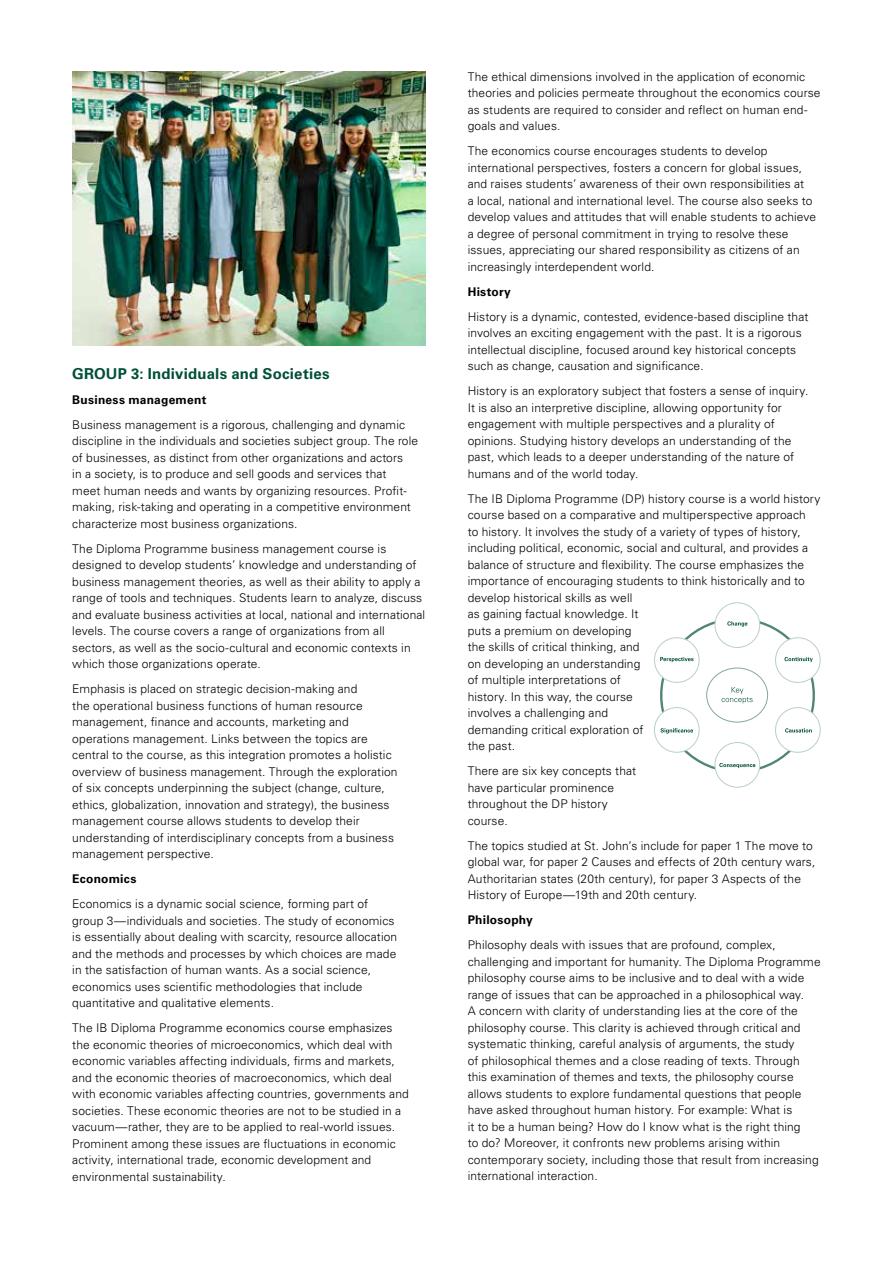
<style>
.page{position:relative;width:893px;height:1263px;background:#fff}
.page>*{position:absolute;margin:0;border:0;box-sizing:border-box;transform-origin:0 0}
.t1{font:700 15px "Univers LT Std";letter-spacing:.015em;color:#004f39}
.t2{font:300 12px/16.5px "Univers LT Std";letter-spacing:.01em;color:#000}
.t3{font:700 12px "Univers LT Std";letter-spacing:.02em;color:#000}
</style>
<div class="page">
<div style="left:714px;top:742px;width:46px;height:46px;border:1px solid #b9cfc7;border-radius:50%"></div>
<div style="left:714px;top:602px;width:46px;height:46px;border:1px solid #b9cfc7;border-radius:50%"></div>
<div style="left:706px;top:667px;width:62px;height:55px;border:1px solid #83a99c;border-radius:50%"></div>
<svg style="left:727px;top:621px;width:20px;height:6px"></svg>
<svg style="left:775px;top:634px;width:46px;height:53px"></svg>
<svg style="left:775px;top:704px;width:46px;height:51px"></svg>
<svg style="left:719px;top:763px;width:36px;height:5px"></svg>
<svg style="left:654px;top:703px;width:46px;height:52px"></svg>
<svg style="left:654px;top:634px;width:46px;height:51px"></svg>
<svg style="left:722px;top:687px;width:31px;height:16px"></svg>
<img style="left:72px;top:72px;width:353px;height:273px">
<p class="t1" style="left:72px;top:365px;width:259px">GROUP 3: Individuals and Societies</p>
<p class="t3" style="left:72px;top:392px;width:136px">Business management</p>
<p class="t2" style="left:72px;top:416px;width:347px">Business management is a rigorous, challenging and dynamic discipline in the individuals and societies subject group. The role of businesses, as distinct from other organizations and actors<br>in a society, is to produce and sell goods and services that<br>meet human needs and wants by organizing resources. Profit&shy;making, risk-taking and operating in a competitive environment characterize most business organizations.</p>
<p class="t2" style="left:72px;top:540px;width:354px">The Diploma Programme business management course is designed to develop students’ knowledge and understanding of business management theories, as well as their ability to apply a range of tools and techniques. Students learn to analyze, discuss and evaluate business activities at local, national and international levels. The course covers a range of organizations from all sectors, as well as the socio-cultural and economic contexts in which those organizations operate.</p>
<p class="t2" style="left:72px;top:681px;width:327px">Emphasis is placed on strategic decision-making and<br>the operational business functions of human resource management, finance and accounts, marketing and operations management. Links between the topics are central to the course, as this integration promotes a holistic overview of business management. Through the exploration of six concepts underpinning the subject (change, culture, ethics, globalization, innovation and strategy), the business management course allows students to develop their understanding of interdisciplinary concepts from a business management perspective.</p>
<p class="t3" style="left:72px;top:872px;width:66px">Economics</p>
<p class="t2" style="left:72px;top:896px;width:326px">Economics is a dynamic social science, forming part of group 3—individuals and societies. The study of economics is essentially about dealing with scarcity, resource allocation and the methods and processes by which choices are made in the satisfaction of human wants. As a social science, economics uses scientific methodologies that include quantitative and qualitative elements.</p>
<p class="t2" style="left:72px;top:1020px;width:338px">The IB Diploma Programme economics course emphasizes the economic theories of microeconomics, which deal with economic variables affecting individuals, firms and markets, and the economic theories of macroeconomics, which deal with economic variables affecting countries, governments and societies. These economic theories are not to be studied in a vacuum—rather, they are to be applied to real-world issues.<br>Prominent among these issues are fluctuations in economic activity, international trade, economic development and environmental sustainability.</p>
<p class="t2" style="left:468px;top:68px;width:354px">The ethical dimensions involved in the application of economic theories and policies permeate throughout the economics course as students are required to consider and reflect on human end&shy;goals and values.</p>
<p class="t2" style="left:468px;top:143px;width:350px">The economics course encourages students to develop international perspectives, fosters a concern for global issues, and raises students’ awareness of their own responsibilities at<br>a local, national and international level. The course also seeks to develop values and attitudes that will enable students to achieve a degree of personal commitment in trying to resolve these issues, appreciating our shared responsibility as citizens of an increasingly interdependent world.</p>
<p class="t3" style="left:468px;top:284px;width:45px">History</p>
<p class="t2" style="left:468px;top:308px;width:342px">History is a dynamic, contested, evidence-based discipline that involves an exciting engagement with the past. It is a rigorous intellectual discipline, focused around key historical concepts such as change, causation and significance.</p>
<p class="t2" style="left:468px;top:383px;width:342px">History is an exploratory subject that fosters a sense of inquiry.<br>It is also an interpretive discipline, allowing opportunity for engagement with multiple perspectives and a plurality of opinions. Studying history develops an understanding of the past, which leads to a deeper understanding of the nature of humans and of the world today.</p>
<p class="t2" style="left:468px;top:490px;width:354px">The IB Diploma Programme (DP) history course is a world history course based on a comparative and multiperspective approach<br>to history. It involves the study of a variety of types of history, including political, economic, social and cultural, and provides a balance of structure and flexibility. The course emphasizes the importance of encouraging students to think historically and to develop historical skills as well<br>as gaining factual knowledge. It<br>puts a premium on developing<br>the skills of critical thinking, and<br>on developing an understanding<br>of multiple interpretations of<br>history. In this way, the course<br>involves a challenging and<br>demanding critical exploration of<br>the past.</p>
<p class="t2" style="left:468px;top:763px;width:170px">There are six key concepts that have particular prominence throughout the DP history course.</p>
<p class="t2" style="left:468px;top:837px;width:349px">The topics studied at St. John’s include for paper 1 The move to global war, for paper 2 Causes and effects of 20th century wars, Authoritarian states (20th century), for paper 3 Aspects of the History of Europe—19th and 20th century.</p>
<p class="t3" style="left:468px;top:913px;width:67px">Philosophy</p>
<p class="t2" style="left:468px;top:937px;width:354px">Philosophy deals with issues that are profound, complex, challenging and important for humanity. The Diploma Programme philosophy course aims to be inclusive and to deal with a wide range of issues that can be approached in a philosophical way.<br>A concern with clarity of understanding lies at the core of the philosophy course. This clarity is achieved through critical and systematic thinking, careful analysis of arguments, the study<br>of philosophical themes and a close reading of texts. Through this examination of themes and texts, the philosophy course allows students to explore fundamental questions that people have asked throughout human history. For example: What is<br>it to be a human being? How do I know what is the right thing<br>to do? Moreover, it confronts new problems arising within contemporary society, including those that result from increasing international interaction.</p>
</div>
